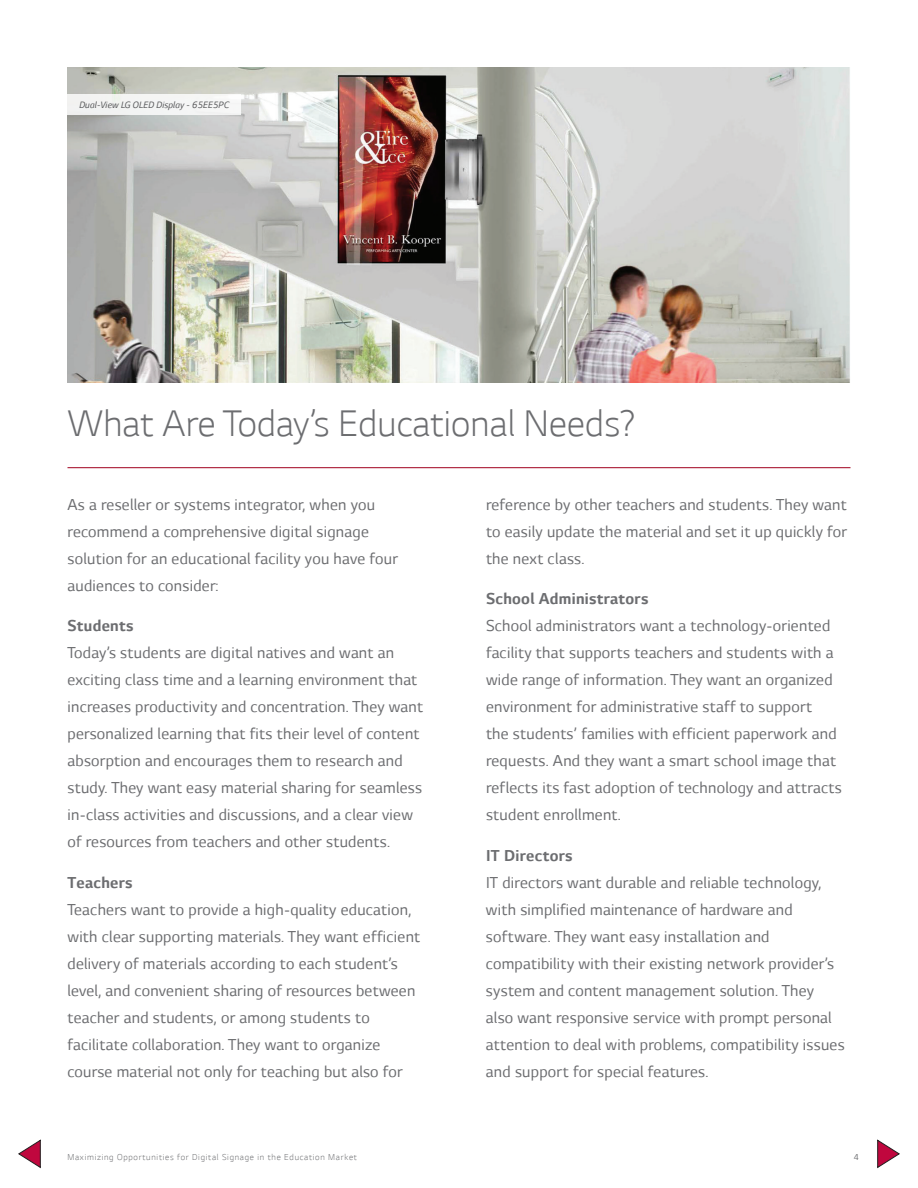
<style>
.page{position:relative;width:918px;height:1188px;background:#fff}
.page>*{position:absolute;margin:0;border:0;box-sizing:border-box;transform-origin:0 0}
.t1{font:300 42px "LG Smart";letter-spacing:.005em;color:#6c6d70}
.t2{font:18px/27px "LG Smart";letter-spacing:.015em;color:#6c6d70}
.t3{font:700 18px "LG Smart";letter-spacing:.015em;color:#6c6d70}
.t4{font:italic 10.5px "LG Smart";color:#57585a}
.t5{font:300 9.75px "LG Smart";letter-spacing:.075em;color:#6c6d70}
.t6{font:9.75px "LG Smart";color:#6c6d70}
</style>
<div class="page">
<hr style="left:68px;top:467px;width:782px;height:1px;background:#aa1c36">
<svg style="left:18px;top:1140px;width:23px;height:28px"></svg>
<svg style="left:877px;top:1140px;width:23px;height:28px"></svg>
<img style="left:68px;top:68px;width:782px;height:314px">
<div style="left:29px;top:94px;width:212px;height:21px;background:#f4f5f4"></div>
<p class="t4" style="left:79px;top:99px;width:152px">Dual-View LG OLED Display - 65EE5PC</p>
<h1 class="t1" style="left:68px;top:401px;width:570px">What Are Today’s Educational Needs?</h1>
<p class="t2" style="left:68px;top:491px;width:332px">As a reseller or systems integrator, when you recommend a comprehensive digital signage solution for an educational facility you have four audiences to consider:</p>
<p class="t3" style="left:68px;top:616px;width:68px">Students</p>
<p class="t2" style="left:68px;top:639px;width:357px">Today’s students are digital natives and want an exciting class time and a learning environment that increases productivity and concentration. They want personalized learning that fits their level of content absorption and encourages them to research and study. They want easy material sharing for seamless in-class activities and discussions, and a clear view of resources from teachers and other students.</p>
<p class="t3" style="left:68px;top:872px;width:67px">Teachers</p>
<p class="t2" style="left:68px;top:896px;width:354px">Teachers want to provide a high-quality education, with clear supporting materials. They want efficient delivery of materials according to each student’s level, and convenient sharing of resources between teacher and students, or among students to facilitate collaboration. They want to organize course material not only for teaching but also for</p>
<p class="t2" style="left:486px;top:491px;width:363px;text-align:justify">reference by other teachers and students. They want to easily update the material and set it up quickly for the next class.</p>
<p class="t3" style="left:486px;top:589px;width:164px">School Administrators</p>
<p class="t2" style="left:486px;top:612px;width:357px">School administrators want a technology-oriented facility that supports teachers and students with a wide range of information. They want an organized environment for administrative staff to support<br>the students’ families with efficient paperwork and requests. And they want a smart school image that reflects its fast adoption of technology and attracts student enrollment.</p>
<p class="t3" style="left:486px;top:845px;width:88px">IT Directors</p>
<p class="t2" style="left:486px;top:869px;width:360px">IT directors want durable and reliable technology, with simplified maintenance of hardware and software. They want easy installation and compatibility with their existing network provider’s system and content management solution. They also want responsive service with prompt personal attention to deal with problems, compatibility issues and support for special features.</p>
<p class="t5" style="left:68px;top:1152px;width:291px">Maximizing Opportunities for Digital Signage in the Education Market</p>
<p class="t6" style="left:854px;top:1152px;width:7px">4</p>
</div>
